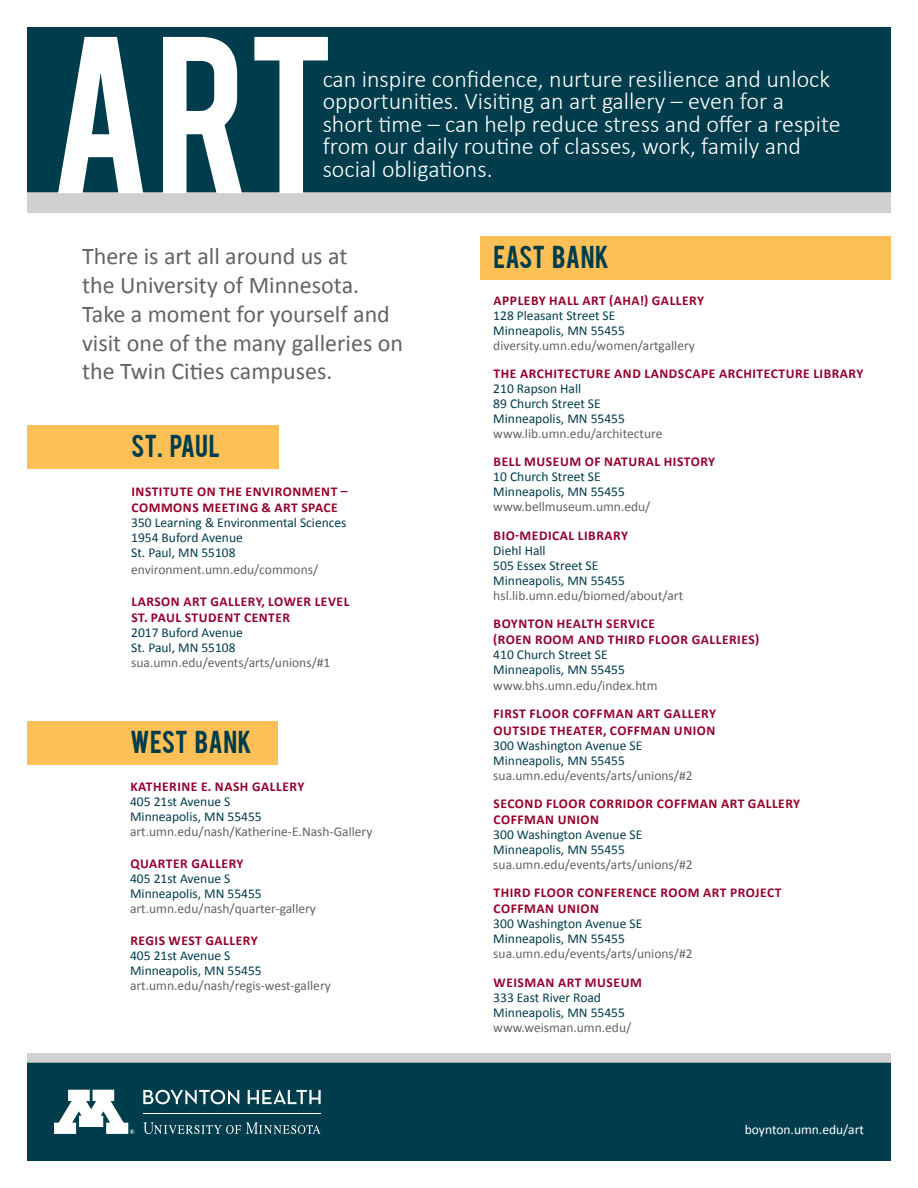
<style>
.page{position:relative;width:918px;height:1188px;background:#fff}
.page>*{position:absolute;margin:0;border:0;box-sizing:border-box;transform-origin:0 0}
.t1{font:175.5px "Bebas";color:#fff}
.t2{font:24.9px "Bebas";color:#003d4c}
.t3{font:300 24px/22.5px "Calibri";color:#fff}
.t4{font:24px "Calibri";color:#616365}
.t5{font:13.5px "Calibri";color:#003d4c}
.t6{font:700 13.5px "Calibri";letter-spacing:.04em;color:#98012d}
.t7{font:13.5px "Calibri";color:#616365}
.t8{font:13.5px "Calibri";color:#fff}
</style>
<div class="page">
<div style="left:27px;top:1053px;width:864px;height:31px;background:#d0d0d1"></div>
<div style="left:27px;top:183px;width:864px;height:30px;background:#d0d0d1"></div>
<div style="left:27px;top:1063px;width:864px;height:98px;background:#003d4c"></div>
<div style="left:27px;top:27px;width:864px;height:165px;background:#003d4c"></div>
<div style="left:27px;top:426px;width:252px;height:43px;background:#fdc056"></div>
<div style="left:27px;top:721px;width:251px;height:44px;background:#fdc056"></div>
<div style="left:481px;top:236px;width:410px;height:44px;background:#fdc056"></div>
<svg style="left:143px;top:1090px;width:96px;height:14px"></svg>
<svg style="left:248px;top:1090px;width:73px;height:14px"></svg>
<svg style="left:54px;top:1090px;width:80px;height:44px"></svg>
<hr style="left:143px;top:1113px;width:178px;height:1px;background:#fff">
<svg style="left:143px;top:1122px;width:178px;height:12px"></svg>
<p class="t1" style="left:50px;top:-13px;width:288px">ART</p>
<p class="t3" style="left:323px;top:66px;width:509px">can inspire confidence, nurture resilience and unlock</p>
<p class="t3" style="left:323px;top:89px;width:463px">opportunities. Visiting an art gallery – even for a</p>
<p class="t3" style="left:323px;top:111px;width:519px">short time – can help reduce stress and offer a respite from our daily routine of classes, work, family and</p>
<p class="t3" style="left:323px;top:156px;width:171px">social obligations.</p>
<p class="t4" style="left:82px;top:241px;width:267px">There is art all around us at</p>
<p class="t4" style="left:82px;top:270px;width:279px">the University of Minnesota.</p>
<p class="t4" style="left:82px;top:299px;width:309px">Take a moment for yourself and</p>
<p class="t4" style="left:82px;top:328px;width:323px">visit one of the many galleries on</p>
<p class="t4" style="left:82px;top:356px;width:252px">the Twin Cities campuses.</p>
<p class="t2" style="left:131px;top:428px;width:90px">ST. PAUL</p>
<p class="t6" style="left:131px;top:483px;width:217px">INSTITUTE ON THE ENVIRONMENT –</p>
<p class="t6" style="left:131px;top:499px;width:208px">COMMONS MEETING &amp; ART SPACE</p>
<p class="t5" style="left:131px;top:514px;width:217px">350 Learning &amp; Environmental Sciences</p>
<p class="t5" style="left:131px;top:529px;width:113px">1954 Buford Avenue</p>
<p class="t5" style="left:131px;top:544px;width:106px">St. Paul, MN 55108</p>
<p class="t7" style="left:131px;top:561px;width:189px">environment.umn.edu/commons/</p>
<p class="t6" style="left:131px;top:593px;width:219px">LARSON ART GALLERY, LOWER LEVEL</p>
<p class="t6" style="left:131px;top:609px;width:160px">ST. PAUL STUDENT CENTER</p>
<p class="t5" style="left:131px;top:624px;width:113px">2017 Buford Avenue</p>
<p class="t5" style="left:131px;top:639px;width:106px">St. Paul, MN 55108</p>
<p class="t7" style="left:131px;top:654px;width:201px">sua.umn.edu/events/arts/unions/#1</p>
<p class="t2" style="left:130px;top:724px;width:123px">WEST BANK</p>
<p class="t6" style="left:130px;top:778px;width:176px">KATHERINE E. NASH GALLERY</p>
<p class="t5" style="left:130px;top:793px;width:102px">405 21st Avenue S</p>
<p class="t5" style="left:130px;top:808px;width:133px">Minneapolis, MN 55455</p>
<p class="t7" style="left:130px;top:823px;width:244px">art.umn.edu/nash/Katherine-E.Nash-Gallery</p>
<p class="t6" style="left:130px;top:855px;width:115px">QUARTER GALLERY</p>
<p class="t5" style="left:130px;top:870px;width:102px">405 21st Avenue S</p>
<p class="t5" style="left:130px;top:885px;width:133px">Minneapolis, MN 55455</p>
<p class="t7" style="left:130px;top:900px;width:188px">art.umn.edu/nash/quarter-gallery</p>
<p class="t6" style="left:130px;top:932px;width:129px">REGIS WEST GALLERY</p>
<p class="t5" style="left:130px;top:947px;width:102px">405 21st Avenue S</p>
<p class="t5" style="left:130px;top:962px;width:133px">Minneapolis, MN 55455</p>
<p class="t7" style="left:130px;top:977px;width:202px">art.umn.edu/nash/regis-west-gallery</p>
<p class="t2" style="left:494px;top:238px;width:117px">EAST BANK</p>
<p class="t6" style="left:494px;top:292px;width:212px">APPLEBY HALL ART (AHA!) GALLERY</p>
<p class="t5" style="left:493px;top:307px;width:124px">128 Pleasant Street SE</p>
<p class="t5" style="left:493px;top:322px;width:133px">Minneapolis, MN 55455</p>
<p class="t7" style="left:493px;top:337px;width:203px">diversity.umn.edu/women/artgallery</p>
<p class="t6" style="left:494px;top:365px;width:371px">THE ARCHITECTURE AND LANDSCAPE ARCHITECTURE LIBRARY</p>
<p class="t5" style="left:493px;top:380px;width:89px">210 Rapson Hall</p>
<p class="t5" style="left:493px;top:395px;width:109px">89 Church Street SE</p>
<p class="t5" style="left:493px;top:410px;width:133px">Minneapolis, MN 55455</p>
<p class="t7" style="left:493px;top:425px;width:171px">www.lib.umn.edu/architecture</p>
<p class="t6" style="left:494px;top:453px;width:223px">BELL MUSEUM OF NATURAL HISTORY</p>
<p class="t5" style="left:493px;top:468px;width:109px">10 Church Street SE</p>
<p class="t5" style="left:493px;top:483px;width:133px">Minneapolis, MN 55455</p>
<p class="t7" style="left:493px;top:498px;width:159px">www.bellmuseum.umn.edu/</p>
<p class="t6" style="left:494px;top:527px;width:136px">BIO-MEDICAL LIBRARY</p>
<p class="t5" style="left:493px;top:542px;width:54px">Diehl Hall</p>
<p class="t5" style="left:493px;top:557px;width:107px">505 Essex Street SE</p>
<p class="t5" style="left:493px;top:572px;width:133px">Minneapolis, MN 55455</p>
<p class="t7" style="left:493px;top:587px;width:191px">hsl.lib.umn.edu/biomed/about/art</p>
<p class="t6" style="left:494px;top:615px;width:163px">BOYNTON HEALTH SERVICE</p>
<p class="t6" style="left:493px;top:631px;width:267px">(ROEN ROOM AND THIRD FLOOR GALLERIES)</p>
<p class="t5" style="left:493px;top:646px;width:116px">410 Church Street SE</p>
<p class="t5" style="left:493px;top:661px;width:133px">Minneapolis, MN 55455</p>
<p class="t7" style="left:493px;top:677px;width:166px">www.bhs.umn.edu/index.htm</p>
<p class="t6" style="left:494px;top:705px;width:224px">FIRST FLOOR COFFMAN ART GALLERY</p>
<p class="t6" style="left:494px;top:722px;width:223px">OUTSIDE THEATER, COFFMAN UNION</p>
<p class="t5" style="left:493px;top:737px;width:150px">300 Washington Avenue SE</p>
<p class="t5" style="left:493px;top:752px;width:133px">Minneapolis, MN 55455</p>
<p class="t7" style="left:493px;top:767px;width:201px">sua.umn.edu/events/arts/unions/#2</p>
<p class="t6" style="left:494px;top:795px;width:308px">SECOND FLOOR CORRIDOR COFFMAN ART GALLERY</p>
<p class="t6" style="left:494px;top:811px;width:107px">COFFMAN UNION</p>
<p class="t5" style="left:493px;top:826px;width:150px">300 Washington Avenue SE</p>
<p class="t5" style="left:493px;top:841px;width:133px">Minneapolis, MN 55455</p>
<p class="t7" style="left:493px;top:856px;width:201px">sua.umn.edu/events/arts/unions/#2</p>
<p class="t6" style="left:494px;top:884px;width:289px">THIRD FLOOR CONFERENCE ROOM ART PROJECT</p>
<p class="t6" style="left:494px;top:900px;width:107px">COFFMAN UNION</p>
<p class="t5" style="left:493px;top:915px;width:150px">300 Washington Avenue SE</p>
<p class="t5" style="left:493px;top:930px;width:133px">Minneapolis, MN 55455</p>
<p class="t7" style="left:493px;top:945px;width:201px">sua.umn.edu/events/arts/unions/#2</p>
<p class="t6" style="left:494px;top:974px;width:150px">WEISMAN ART MUSEUM</p>
<p class="t5" style="left:493px;top:989px;width:109px">333 East River Road</p>
<p class="t5" style="left:493px;top:1004px;width:133px">Minneapolis, MN 55455</p>
<p class="t7" style="left:493px;top:1019px;width:139px">www.weisman.umn.edu/</p>
<p class="t8" style="left:745px;top:1121px;width:121px">boynton.umn.edu/art</p>
</div>
